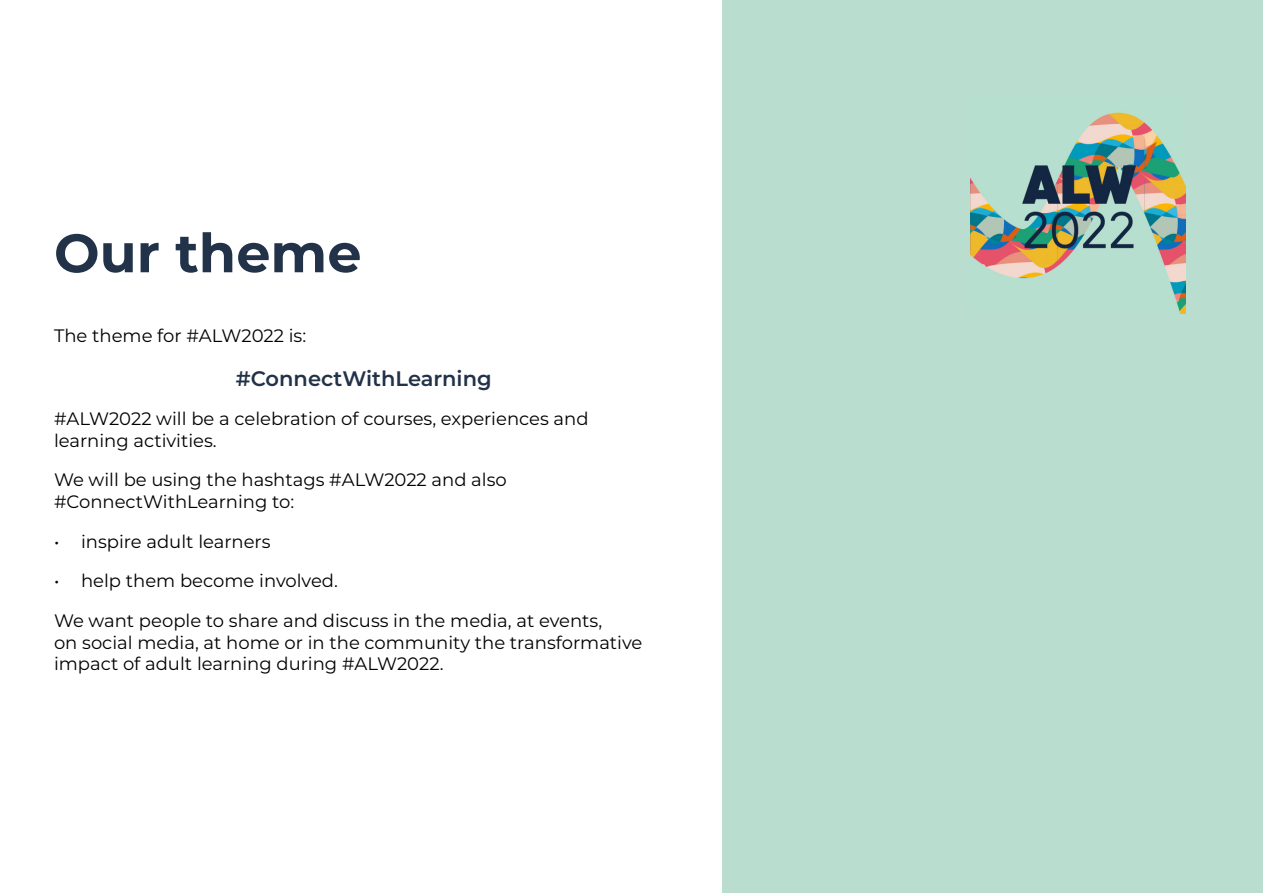
<style>
.page{position:relative;width:1263px;height:893px;background:#fff}
.page>*{position:absolute;margin:0;border:0;box-sizing:border-box;transform-origin:0 0}
.Heading_2{font:700 54px "Montserrat";color:#223248}
.t1{font:600 21px "Montserrat";color:#223248}
.t2{font:18px/21.6px "Montserrat";color:#000}
</style>
<div class="page">
<div style="left:723px;top:0;width:540px;height:893px;background:#b9ded0"></div>
<img style="left:970px;top:112px;width:216px;height:201px">
<p class="Heading_2" style="left:54px;top:214px;width:309px">Our theme</p>
<p class="t2" style="left:54px;top:325px;width:254px">The theme for #ALW2022 is:</p>
<p class="t1" style="left:236px;top:363px;width:257px">#ConnectWithLearning</p>
<p class="t2" style="left:54px;top:407px;width:536px">#ALW2022 will be a celebration of courses, experiences and learning activities.</p>
<p class="t2" style="left:54px;top:469px;width:454px">We will be using the hashtags #ALW2022 and also #ConnectWithLearning to:</p>
<p class="t2" style="left:54px;top:530px;width:218px">• inspire adult learners</p>
<p class="t2" style="left:54px;top:569px;width:285px">• help them become involved.</p>
<p class="t2" style="left:54px;top:609px;width:590px">We want people to share and discuss in the media, at events,<br>on social media, at home or in the community the transformative impact of adult learning during #ALW2022.</p>
</div>
